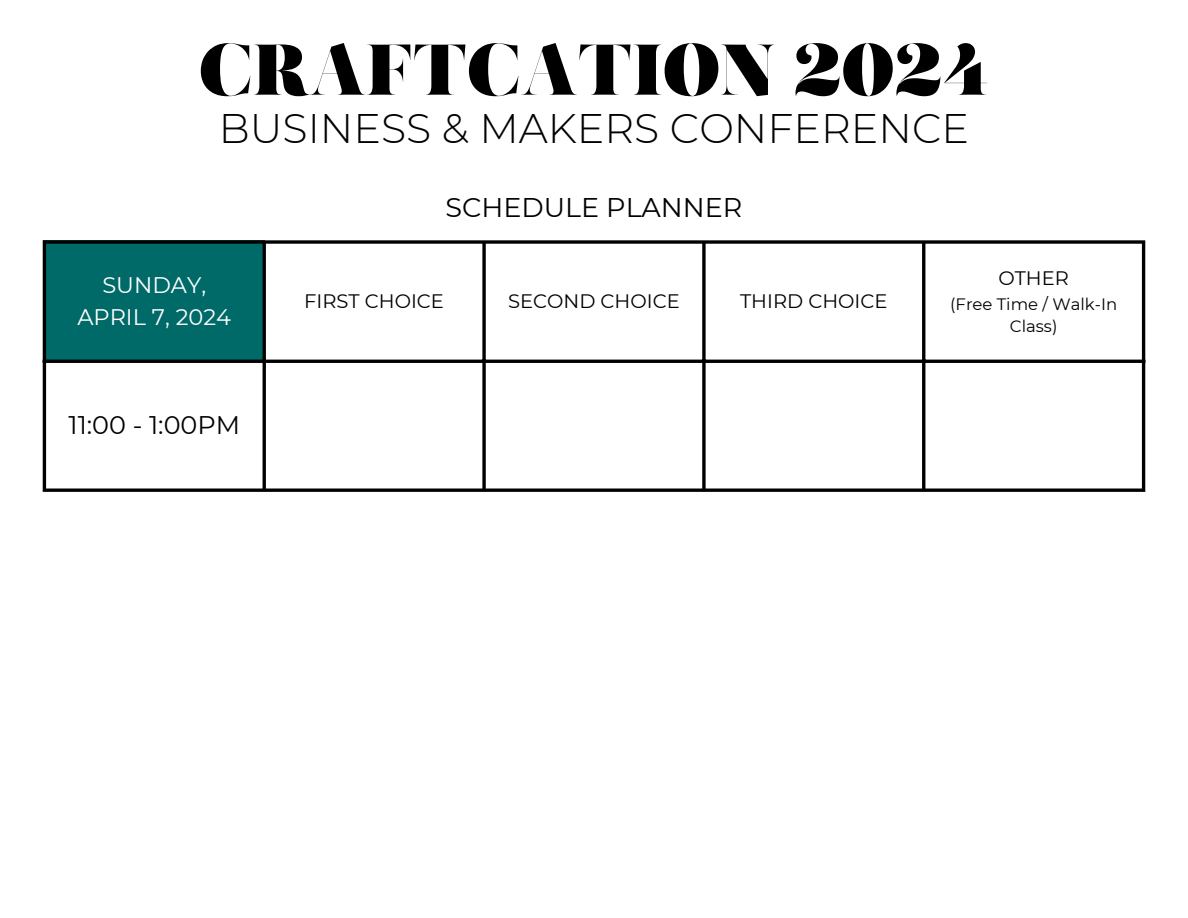
<style>
.page{position:relative;width:1188px;height:918px;background:#fff}
.page>*{position:absolute;margin:0;border:0;box-sizing:border-box;transform-origin:0 0}
.t1{font:72px "Salome Fine";color:#000}
.t2{font:300 41.25px "Montserrat";color:#000}
.t3{font:27px "Montserrat";color:#000}
.t4{font:25.5px "Montserrat";color:#000}
.t5{font:22.5px "Montserrat";color:#fff}
.t6{font:19.5px "Montserrat";color:#000}
.t7{font:16.5px/22.5px "Montserrat";color:#000;text-align:center}
</style>
<div class="page">
<div style="left:43px;top:240px;width:221px;height:120px;background:#006a69"></div>
<hr style="left:43px;top:244px;width:3px;height:245px;background:#000">
<hr style="left:263px;top:244px;width:3px;height:245px;background:#000">
<svg style="left:482px;top:244px;width:4px;height:245px"></svg>
<svg style="left:702px;top:244px;width:4px;height:245px"></svg>
<hr style="left:922px;top:244px;width:3px;height:245px;background:#000">
<hr style="left:1142px;top:244px;width:3px;height:245px;background:#000">
<svg style="left:43px;top:240px;width:1102px;height:4px;background:#1f2222"></svg>
<hr style="left:43px;top:360px;width:1102px;height:3px;background:#000">
<hr style="left:43px;top:489px;width:1102px;height:3px;background:#000">
<p class="t1" style="left:199px;top:41px;width:791px">CRAFTCATION 2024</p>
<p class="t2" style="left:219px;top:103px;width:752px">BUSINESS &amp; MAKERS CONFERENCE</p>
<p class="t5" style="left:102px;top:271px;width:105px">SUNDAY,</p>
<p class="t5" style="left:77px;top:303px;width:155px">APRIL 7, 2024</p>
<p class="t4" style="left:68px;top:409px;width:173px">11:00 - 1:00PM</p>
<p class="t3" style="left:446px;top:190px;width:298px">SCHEDULE PLANNER</p>
<p class="t6" style="left:304px;top:289px;width:141px">FIRST CHOICE</p>
<p class="t6" style="left:508px;top:289px;width:173px">SECOND CHOICE</p>
<p class="t6" style="left:740px;top:289px;width:149px">THIRD CHOICE</p>
<p class="t6" style="left:998px;top:266px;width:72px">OTHER</p>
<p class="t7" style="left:950px;top:293px;width:169px">(Free Time / Walk-In<br>Class)</p>
</div>
